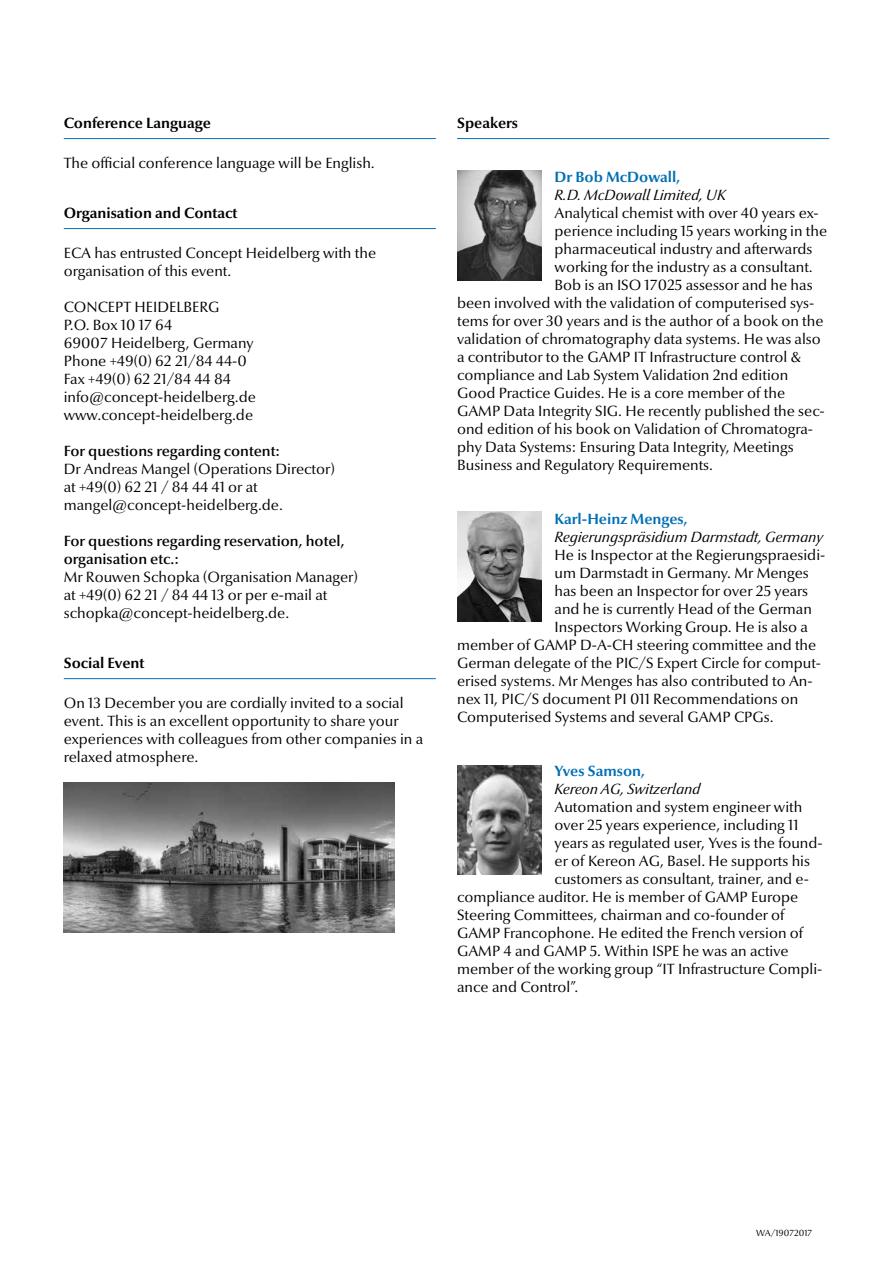
<style>
.page{position:relative;width:893px;height:1263px;background:#fff}
.page>*{position:absolute;margin:0;border:0;box-sizing:border-box;transform-origin:0 0}
.t1{font:15px/18px "Optima Nova LT";color:#000}
.t2{font:600 15px/18px "Optima Nova LT";color:#000}
.t3{font:italic 15px "Optima Nova LT";color:#000}
.t4{font:700 15px "Optima Nova LT";color:#000}
.t5{font:700 15px "Optima Nova LT";color:#006fb4}
.t6{font:9px "Optima Nova LT";color:#000}
</style>
<div class="page">
<hr style="left:64px;top:138px;width:372px;height:1px;background:#006fb4">
<hr style="left:64px;top:228px;width:372px;height:1px;background:#006fb4">
<hr style="left:64px;top:678px;width:372px;height:1px;background:#006fb4">
<img style="left:64px;top:783px;width:330px;height:149px">
<hr style="left:457px;top:138px;width:372px;height:1px;background:#006fb4">
<img style="left:457px;top:171px;width:85px;height:110px">
<img style="left:457px;top:511px;width:85px;height:110px">
<img style="left:457px;top:765px;width:85px;height:109px">
<p class="t4" style="left:64px;top:114px;width:149px">Conference Language</p>
<p class="t1" style="left:64px;top:154px;width:313px">The official conference language will be English.</p>
<p class="t4" style="left:64px;top:204px;width:175px">Organisation and Contact</p>
<p class="t1" style="left:64px;top:244px;width:314px">ECA has entrusted Concept Heidelberg with the organisation of this event.</p>
<p class="t1" style="left:64px;top:298px;width:194px">CONCEPT HEIDELBERG<br>P.O. Box 10 17 64<br>69007 Heidelberg, Germany<br>Phone +49(0) 62 21/84 44-0<br>Fax +49(0) 62 21/84 44 84 info@concept-heidelberg.de www.concept-heidelberg.de</p>
<p class="t2" style="left:64px;top:442px;width:218px">For questions regarding content:</p>
<p class="t1" style="left:64px;top:460px;width:272px">Dr Andreas Mangel (Operations Director) at +49(0) 62 21 / 84 44 41 or at mangel@concept-heidelberg.de.</p>
<p class="t2" style="left:64px;top:532px;width:282px">For questions regarding reservation, hotel, organisation etc.:</p>
<p class="t1" style="left:64px;top:568px;width:296px">Mr Rouwen Schopka (Organisation Manager) at +49(0) 62 21 / 84 44 13 or per e-mail at schopka@concept-heidelberg.de.</p>
<p class="t4" style="left:64px;top:654px;width:82px">Social Event</p>
<p class="t1" style="left:64px;top:694px;width:361px">On 13 December you are cordially invited to a social event. This is an excellent opportunity to share your experiences with colleagues from other companies in a relaxed atmosphere.</p>
<p class="t4" style="left:457px;top:114px;width:62px">Speakers</p>
<p class="t5" style="left:555px;top:168px;width:127px">Dr Bob McDowall,</p>
<p class="t3" style="left:555px;top:186px;width:173px">R.D. McDowall Limited, UK</p>
<p class="t1" style="left:555px;top:204px;width:266px">Analytical chemist with over 40 years ex-</p>
<p class="t1" style="left:555px;top:222px;width:274px">perience including 15 years working in the</p>
<p class="t1" style="left:555px;top:240px;width:259px">pharmaceutical industry and afterwards</p>
<p class="t1" style="left:555px;top:258px;width:260px">working for the industry as a consultant.</p>
<p class="t1" style="left:555px;top:276px;width:260px">Bob is an ISO 17025 assessor and he has</p>
<p class="t1" style="left:457px;top:294px;width:359px">been involved with the validation of computerised sys-</p>
<p class="t1" style="left:457px;top:312px;width:368px">tems for over 30 years and is the author of a book on the</p>
<p class="t1" style="left:457px;top:330px;width:365px">validation of chromatography data systems. He was also</p>
<p class="t1" style="left:457px;top:348px;width:346px">a contributor to the GAMP IT Infrastructure control &amp;</p>
<p class="t1" style="left:457px;top:366px;width:333px">compliance and Lab System Validation 2nd edition</p>
<p class="t1" style="left:457px;top:384px;width:330px">Good Practice Guides. He is a core member of the</p>
<p class="t1" style="left:457px;top:402px;width:369px">GAMP Data Integrity SIG. He recently published the sec-</p>
<p class="t1" style="left:457px;top:420px;width:357px">ond edition of his book on Validation of Chromatogra-</p>
<p class="t1" style="left:457px;top:438px;width:338px">phy Data Systems: Ensuring Data Integrity, Meetings</p>
<p class="t1" style="left:457px;top:456px;width:258px">Business and Regulatory Requirements.</p>
<p class="t5" style="left:555px;top:510px;width:135px">Karl-Heinz Menges,</p>
<p class="t3" style="left:555px;top:528px;width:270px">Regierungspräsidium Darmstadt, Germany</p>
<p class="t1" style="left:555px;top:546px;width:272px">He is Inspector at the Regierungspraesidi-</p>
<p class="t1" style="left:555px;top:564px;width:256px">um Darmstadt in Germany. Mr Menges</p>
<p class="t1" style="left:555px;top:582px;width:255px">has been an Inspector for over 25 years</p>
<p class="t1" style="left:555px;top:600px;width:259px">and he is currently Head of the German</p>
<p class="t1" style="left:555px;top:618px;width:255px">Inspectors Working Group. He is also a</p>
<p class="t1" style="left:457px;top:636px;width:361px">member of GAMP D-A-CH steering committee and the</p>
<p class="t1" style="left:457px;top:654px;width:365px">German delegate of the PIC/S Expert Circle for comput-</p>
<p class="t1" style="left:457px;top:672px;width:357px">erised systems. Mr Menges has also contributed to An-</p>
<p class="t1" style="left:457px;top:690px;width:343px">nex 11, PIC/S document PI 011 Recommendations on</p>
<p class="t1" style="left:457px;top:708px;width:318px">Computerised Systems and several GAMP CPGs.</p>
<p class="t5" style="left:555px;top:762px;width:92px">Yves Samson,</p>
<p class="t3" style="left:555px;top:780px;width:148px">Kereon AG, Switzerland</p>
<p class="t1" style="left:555px;top:798px;width:249px">Automation and system engineer with</p>
<p class="t1" style="left:555px;top:816px;width:246px">over 25 years experience, including 11</p>
<p class="t1" style="left:555px;top:834px;width:270px">years as regulated user, Yves is the found-</p>
<p class="t1" style="left:555px;top:852px;width:257px">er of Kereon AG, Basel. He supports his</p>
<p class="t1" style="left:555px;top:870px;width:256px">customers as consultant, trainer, and e-</p>
<p class="t1" style="left:457px;top:888px;width:343px">compliance auditor. He is member of GAMP Europe</p>
<p class="t1" style="left:457px;top:906px;width:329px">Steering Committees, chairman and co-founder of</p>
<p class="t1" style="left:457px;top:924px;width:347px">GAMP Francophone. He edited the French version of</p>
<p class="t1" style="left:457px;top:942px;width:333px">GAMP 4 and GAMP 5. Within ISPE he was an active</p>
<p class="t1" style="left:457px;top:960px;width:367px">member of the working group “IT Infrastructure Compli-</p>
<p class="t1" style="left:457px;top:978px;width:123px">ance and Control”.</p>
<p class="t6" style="left:756px;top:1228px;width:58px">WA/19072017</p>
</div>
